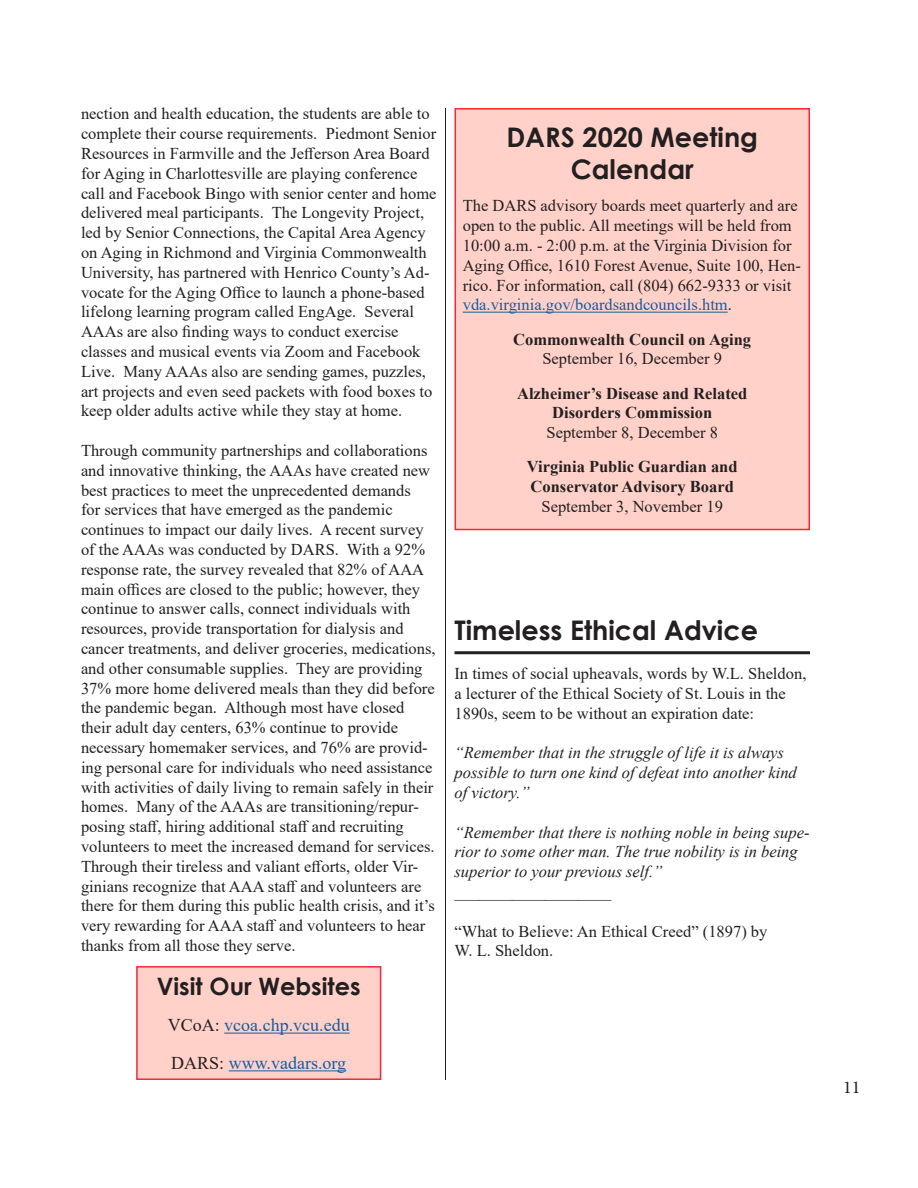
<style>
.page{position:relative;width:918px;height:1188px;background:#fff}
.page>*{position:absolute;margin:0;border:0;box-sizing:border-box;transform-origin:0 0}
.t1{font:700 27px "Century Gothic";color:#231f20}
.t2{font:700 24px "Century Gothic";color:#231f20}
.t3{font:18px "Times New Roman";color:#175d9e}
.t4{font:18px "Minion Pro";color:#231f20}
.t5{font:16.5px/19.8px "Times New Roman";color:#231f20}
.t6{font:italic 16.5px/19.8px "Times New Roman";color:#231f20}
.t7{font:700 16.5px "Times New Roman";color:#231f20}
.s1{color:#231f20}
.s2{color:#175d9e}
</style>
<div class="page">
<hr style="left:445px;top:108px;width:1px;height:972px;background:#231f20">
<div style="left:455px;top:109px;width:354px;height:421px;background:#ffd1c9"></div>
<hr style="left:463px;top:312px;width:265px;height:1px;background:#175d9e">
<div style="left:454px;top:108px;width:356px;height:422px;border:2px solid #f92736"></div>
<div style="left:137px;top:967px;width:244px;height:112px;background:#ffd1c9"></div>
<hr style="left:224px;top:1033px;width:126px;height:1px;background:#175d9e">
<hr style="left:229px;top:1070px;width:117px;height:1px;background:#175d9e">
<div style="left:136px;top:966px;width:245px;height:114px;border:2px solid #f92736"></div>
<hr style="left:454px;top:651px;width:356px;height:3px;background:#231f20">
<p class="t5" style="left:81px;top:103px;width:357px">nection and health education, the students are able to complete their course requirements. Piedmont Senior Resources in Farmville and the Jefferson Area Board for Aging in Charlottesville are playing conference call and Facebook Bingo with senior center and home delivered meal participants. The Longevity Project, led by Senior Connections, the Capital Area Agency on Aging in Richmond and Virginia Commonwealth University, has partnered with Henrico County’s Ad&shy;vocate for the Aging Office to launch a phone-based lifelong learning program called EngAge. Several AAAs are also finding ways to conduct exercise classes and musical events via Zoom and Facebook Live. Many AAAs also are sending games, puzzles, art projects and even seed packets with food boxes to keep older adults active while they stay at home.</p>
<p class="t5" style="left:81px;top:440px;width:356px">Through community partnerships and collaborations and innovative thinking, the AAAs have created new best practices to meet the unprecedented demands<br>for services that have emerged as the pandemic continues to impact our daily lives. A recent survey of the AAAs was conducted by DARS. With a 92% response rate, the survey revealed that 82% of AAA main offices are closed to the public; however, they continue to answer calls, connect individuals with resources, provide transportation for dialysis and cancer treatments, and deliver groceries, medications, and other consumable supplies. They are providing 37% more home delivered meals than they did before the pandemic began. Although most have closed their adult day centers, 63% continue to provide necessary homemaker services, and 76% are provid&shy;ing personal care for individuals who need assistance with activities of daily living to remain safely in their homes. Many of the AAAs are transitioning/repur&shy;posing staff, hiring additional staff and recruiting volunteers to meet the increased demand for services.<br>Through their tireless and valiant efforts, older Vir&shy;ginians recognize that AAA staff and volunteers are there for them during this public health crisis, and it’s very rewarding for AAA staff and volunteers to hear thanks from all those they serve.</p>
<p class="t2" style="left:157px;top:968px;width:205px">Visit Our Websites</p>
<p class="t3" style="left:168px;top:1012px;width:183px"><span class="s1">VCoA:</span> vcoa.chp.vcu.edu</p>
<p class="t3" style="left:171px;top:1050px;width:176px"><span class="s1">DARS:</span> www.vadars.org</p>
<p class="t1" style="left:506px;top:116px;width:253px">DARS 2020 Meeting</p>
<p class="t1" style="left:571px;top:149px;width:125px">Calendar</p>
<p class="t5" style="left:463px;top:195px;width:340px">The DARS advisory boards meet quarterly and are open to the public. All meetings will be held from 10:00 a.m. - 2:00 p.m. at the Virginia Division for Aging Office, 1610 Forest Avenue, Suite 100, Hen&shy;rico. For information, call (804) 662-9333 or visit <span class="s2">vda.virginia.gov/boardsandcouncils.htm</span>.</p>
<p class="t7" style="left:513px;top:327px;width:239px">Commonwealth Council on Aging</p>
<p class="t5" style="left:542px;top:348px;width:181px">September 16, December 9</p>
<p class="t7" style="left:517px;top:381px;width:232px">Alzheimer’s Disease and Related</p>
<p class="t7" style="left:552px;top:401px;width:161px">Disorders Commission</p>
<p class="t5" style="left:547px;top:422px;width:173px">September 8, December 8</p>
<p class="t7" style="left:527px;top:455px;width:212px">Virginia Public Guardian and</p>
<p class="t7" style="left:531px;top:475px;width:205px">Conservator Advisory Board</p>
<p class="t5" style="left:542px;top:496px;width:183px">September 3, November 19</p>
<p class="t1" style="left:454px;top:609px;width:305px">Timeless Ethical Advice</p>
<p class="t5" style="left:454px;top:663px;width:353px">In times of social upheavals, words by W.L. Sheldon, a lecturer of the Ethical Society of St. Louis in the<br>1890s, seem to be without an expiration date:</p>
<p class="t6" style="left:454px;top:743px;width:344px">“Remember that in the struggle of life it is always possible to turn one kind of defeat into another kind of victory.”</p>
<p class="t6" style="left:454px;top:822px;width:356px">“Remember that there is nothing noble in being supe&shy;rior to some other man. The true nobility is in being superior to your previous self.”</p>
<p class="t5" style="left:454px;top:881px;width:158px">___________________</p>
<p class="t5" style="left:454px;top:921px;width:314px">“What to Believe: An Ethical Creed” (1897) by</p>
<p class="t5" style="left:454px;top:940px;width:100px">W. L. Sheldon.</p>
<p class="t4" style="left:843px;top:1075px;width:19px">11</p>
</div>
